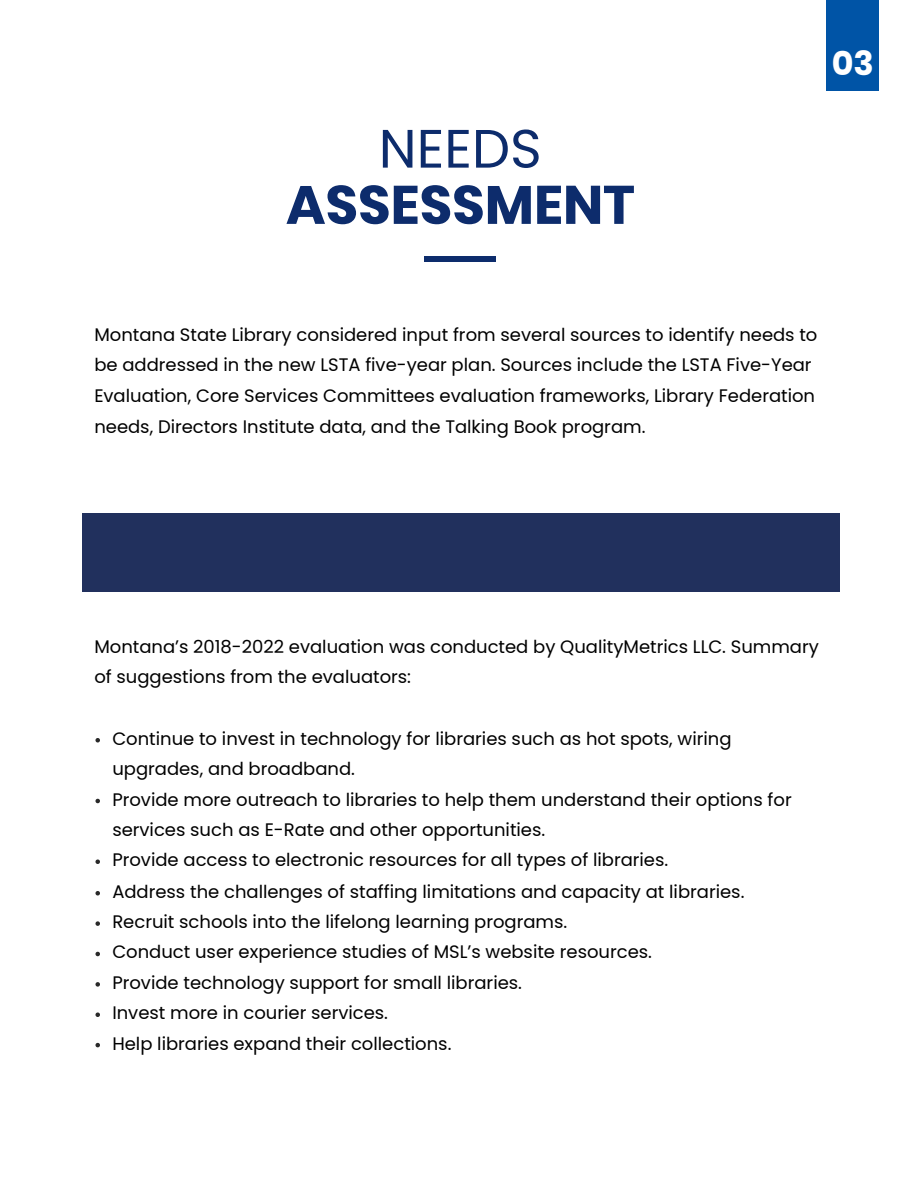
<style>
.page{position:relative;width:918px;height:1188px;background:#fff}
.page>*{position:absolute;margin:0;border:0;box-sizing:border-box;transform-origin:0 0}
.t1{font:700 54px "Poppins";color:#0d2c6c}
.t2{font:54px "Poppins";color:#0d2c6c}
.t3{font:700 33.75px "Poppins";color:#fff}
.t4{font:18px/30.5px "Poppins";color:#000}
</style>
<div class="page">
<div style="left:424px;top:256px;width:72px;height:6px;background:#0d2c6c"></div>
<div style="left:826px;top:0;width:53px;height:91px;background:#0054a6"></div>
<div style="left:82px;top:514px;width:757px;height:78px;background:#21305d"></div>
<svg style="left:95px;top:738px;width:5px;height:4px"></svg>
<svg style="left:95px;top:799px;width:5px;height:4px"></svg>
<svg style="left:95px;top:860px;width:5px;height:4px"></svg>
<svg style="left:95px;top:891px;width:5px;height:5px"></svg>
<svg style="left:95px;top:921px;width:5px;height:5px"></svg>
<svg style="left:95px;top:952px;width:5px;height:4px"></svg>
<svg style="left:95px;top:982px;width:5px;height:5px"></svg>
<svg style="left:95px;top:1012px;width:5px;height:5px"></svg>
<svg style="left:95px;top:1043px;width:5px;height:4px"></svg>
<h1 class="t2" style="left:379px;top:124px;width:164px">NEEDS</h1>
<h1 class="t1" style="left:286px;top:167px;width:350px">ASSESSMENT</h1>
<h2 class="t3" style="left:832px;top:40px;width:44px">03</h2>
<p class="t4" style="left:94px;top:320px;width:725px">Montana State Library considered input from several sources to identify needs to be addressed in the new LSTA five-year plan. Sources include the LSTA Five-Year Evaluation, Core Services Committees evaluation frameworks, Library Federation needs, Directors Institute data, and the Talking Book program.</p>
<p class="t4" style="left:94px;top:632px;width:726px">Montana’s 2018-2022 evaluation was conducted by QualityMetrics LLC. Summary of suggestions from the evaluators:</p>
<p class="t4" style="left:112px;top:724px;width:681px">Continue to invest in technology for libraries such as hot spots, wiring upgrades, and broadband.<br>Provide more outreach to libraries to help them understand their options for services such as E-Rate and other opportunities.<br>Provide access to electronic resources for all types of libraries.<br>Address the challenges of staffing limitations and capacity at libraries.<br>Recruit schools into the lifelong learning programs.<br>Conduct user experience studies of MSL’s website resources.<br>Provide technology support for small libraries.<br>Invest more in courier services.<br>Help libraries expand their collections.</p>
</div>
